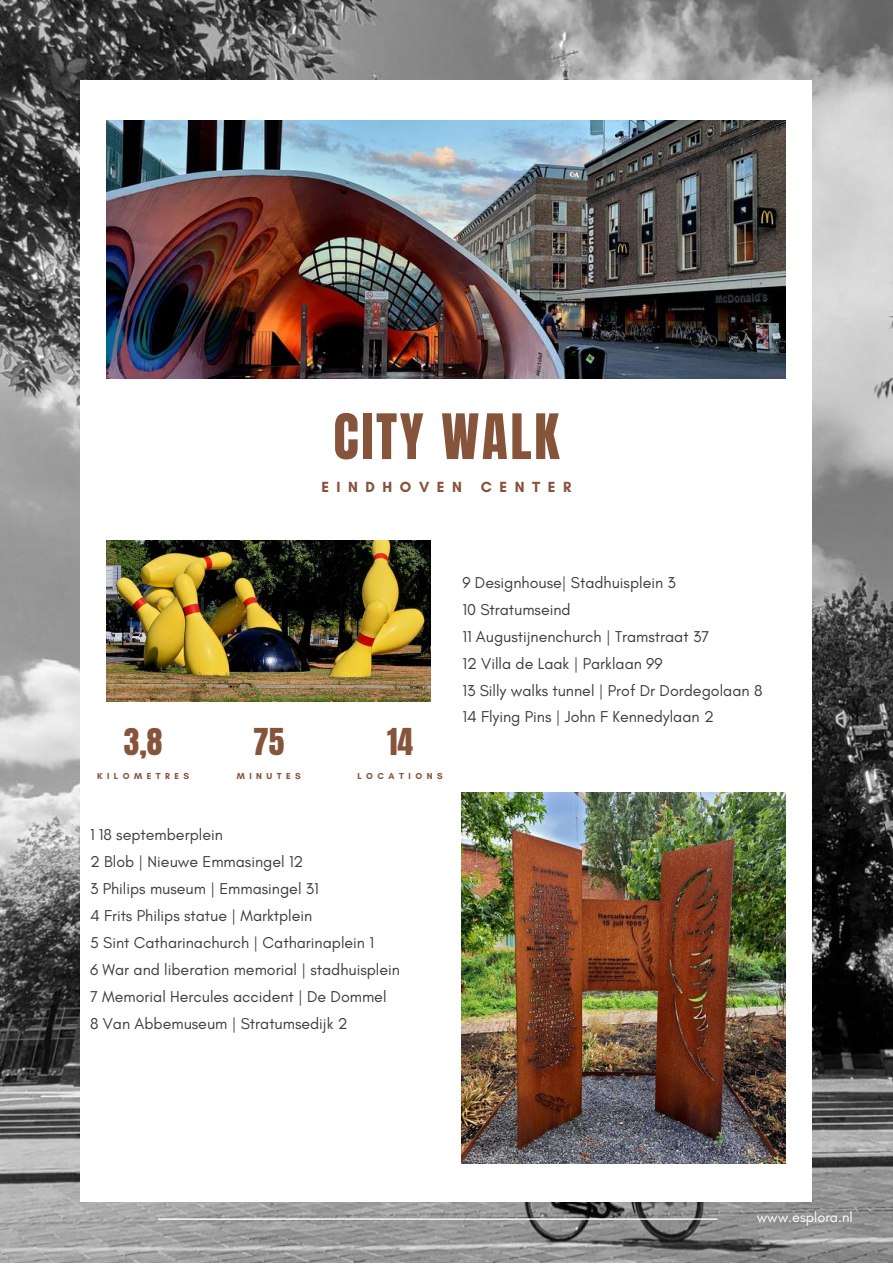
<style>
.page{position:relative;width:893px;height:1264px;background:#fff}
.page>*{position:absolute;margin:0;border:0;box-sizing:border-box;transform-origin:0 0}
.t1{font:53.25px "Anton";letter-spacing:.05em;color:#86533b}
.t2{font:31.5px "Anton";color:#86533b}
.t3{font:16.05px/27px "Glacial Indifference";color:#3d3d3d}
.t4{font:700 15px "Glacial Indifference";letter-spacing:.505em;color:#86533b}
.t5{font:14.55px "Glacial Indifference";color:#fff}
.t6{font:700 8.85px "Glacial Indifference";letter-spacing:.505em;color:#86533b}
</style>
<div class="page">
<img style="left:0;top:0;width:892px;height:1262px">
<div style="left:81px;top:81px;width:731px;height:1120px;background:#fff"></div>
<img style="left:107px;top:120px;width:678px;height:259px">
<img style="left:107px;top:540px;width:323px;height:162px">
<img style="left:461px;top:792px;width:324px;height:371px">
<svg style="left:158px;top:1218px;width:559px;height:1px"></svg>
<h2 class="t2" style="left:124px;top:719px;width:40px">3,8</h2>
<p class="t6" style="left:97px;top:771px;width:93px">KILOMETRES</p>
<h1 class="t1" style="left:333px;top:398px;width:227px">CITY WALK</h1>
<p class="t4" style="left:321px;top:477px;width:142px">EINDHOVEN</p>
<p class="t4" style="left:480px;top:477px;width:92px">CENTER</p>
<h2 class="t2" style="left:253px;top:719px;width:33px">75</h2>
<p class="t6" style="left:237px;top:771px;width:65px">MINUTES</p>
<h2 class="t2" style="left:387px;top:719px;width:27px">14</h2>
<p class="t6" style="left:357px;top:771px;width:87px">LOCATIONS</p>
<p class="t3" style="left:462px;top:568px;width:301px">9 Designhouse| Stadhuisplein 3<br>10 Stratumseind<br>11 Augustijnenchurch | Tramstraat 37<br>12 Villa de Laak | Parklaan 99<br>13 Silly walks tunnel | Prof Dr Dordegolaan 8<br>14 Flying Pins | John F Kennedylaan 2</p>
<p class="t3" style="left:90px;top:821px;width:311px">1 18 septemberplein<br>2 Blob | Nieuwe Emmasingel 12<br>3 Philips museum | Emmasingel 31<br>4 Frits Philips statue | Marktplein<br>5 Sint Catharinachurch | Catharinaplein 1<br>6 War and liberation memorial | stadhuisplein 7 Memorial Hercules accident | De Dommel<br>8 Van Abbemuseum | Stratumsedijk 2</p>
<p class="t5" style="left:756px;top:1208px;width:97px">www.esplora.nl</p>
</div>
